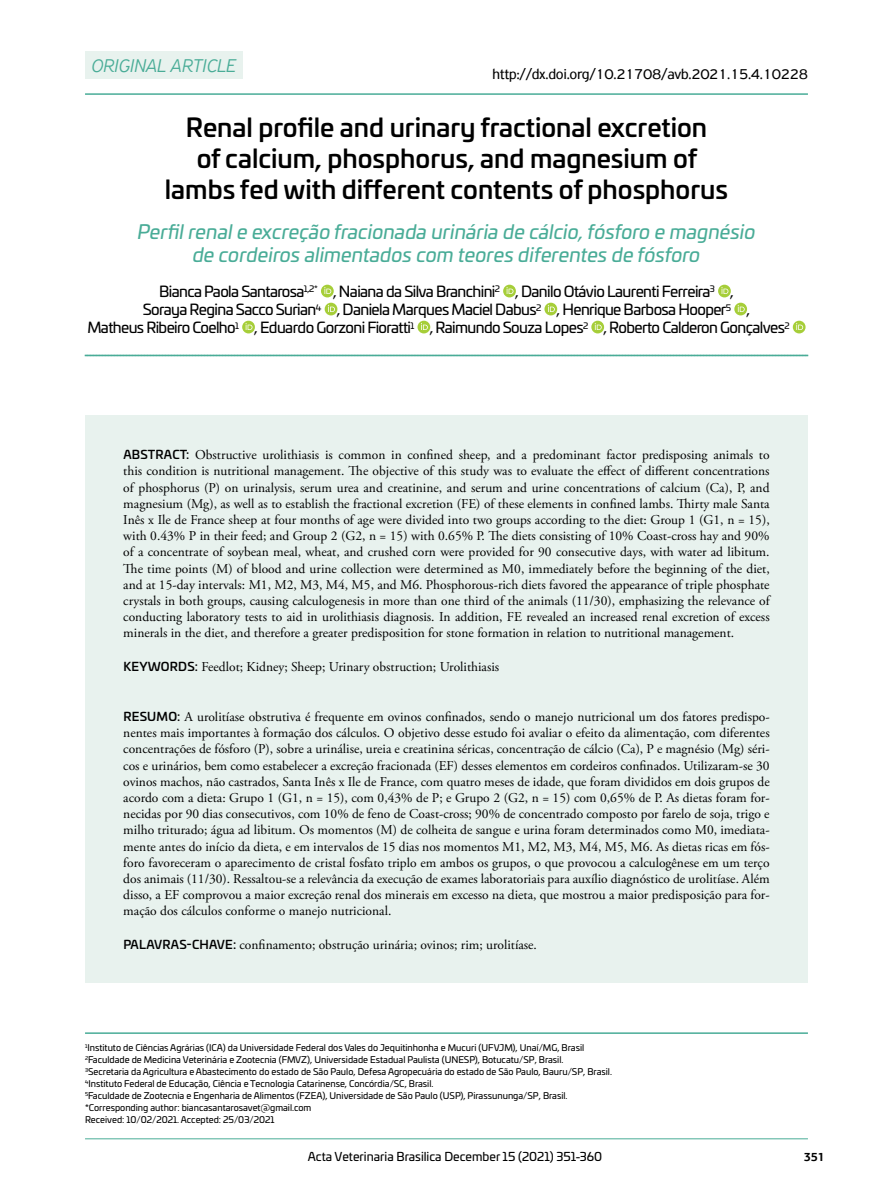
<style>
.page{position:relative;width:893px;height:1191px;background:#fff}
.page>*{position:absolute;margin:0;border:0;box-sizing:border-box;transform-origin:0 0}
.t1{font:500 25.5px/30.6px "Univia Pro";color:#000;text-align:center}
.t2{font:italic 19.5px/23.4px "Univia Pro";color:#49ac97;text-align:center}
.t3{font:italic 300 19.5px "PF Highway Sans Pro";color:#49ac97}
.t4{font:15px "Univia Pro";letter-spacing:-.04em;color:#000}
.t5{font:15px "PF Highway Sans Pro";letter-spacing:-.02em;color:#000}
.t6{font:13.5px/16.2px "Adobe Garamond Pro";color:#000;text-align:justify}
.t7{font:12px "Univia Pro";color:#000}
.t8{font:700 12px "PF Agora Sans Pro";color:#000}
.t9{font:9px/12px "Univia Pro";color:#000}
.s1{font-family:"Univia Pro";font-weight:500;font-size:12px}
</style>
<div class="page">
<hr style="left:85px;top:1138px;width:723px;height:1px;background:#49ac97">
<hr style="left:85px;top:93px;width:723px;height:2px;background:#49ac97">
<svg style="left:85px;top:354px;width:723px;height:2px"></svg>
<svg style="left:321px;top:285px;width:13px;height:12px"></svg>
<svg style="left:324px;top:287px;width:7px;height:7px"></svg>
<svg style="left:503px;top:285px;width:13px;height:12px"></svg>
<svg style="left:507px;top:287px;width:6px;height:7px"></svg>
<svg style="left:718px;top:285px;width:13px;height:12px"></svg>
<svg style="left:721px;top:287px;width:7px;height:7px"></svg>
<div style="left:325px;top:303px;width:12px;height:12px;background:#a6ce39;border-radius:50%"></div>
<svg style="left:328px;top:305px;width:7px;height:7px"></svg>
<div style="left:544px;top:303px;width:13px;height:12px;background:#a6ce39;border-radius:50%"></div>
<svg style="left:548px;top:305px;width:7px;height:7px"></svg>
<svg style="left:734px;top:303px;width:13px;height:12px"></svg>
<svg style="left:738px;top:305px;width:7px;height:7px"></svg>
<svg style="left:242px;top:321px;width:13px;height:12px"></svg>
<svg style="left:246px;top:323px;width:6px;height:7px"></svg>
<div style="left:417px;top:321px;width:13px;height:12px;background:#a6ce39;border-radius:50%"></div>
<svg style="left:421px;top:323px;width:7px;height:7px"></svg>
<svg style="left:591px;top:321px;width:13px;height:12px"></svg>
<svg style="left:595px;top:323px;width:7px;height:7px"></svg>
<div style="left:793px;top:321px;width:12px;height:12px;background:#a6ce39;border-radius:50%"></div>
<svg style="left:796px;top:323px;width:7px;height:7px"></svg>
<hr style="left:85px;top:1032px;width:723px;height:2px;background:#49ac97">
<div style="left:85px;top:51px;width:157px;height:28px;background:#e8f2ee"></div>
<div style="left:85px;top:415px;width:723px;height:567px;background:#e8f2ee"></div>
<h2 class="t3" style="left:91px;top:54px;width:146px">ORIGINAL ARTICLE</h2>
<p class="t5" style="left:492px;top:65px;width:317px">http://dx.doi.org/10.21708/avb.2021.15.4.10228</p>
<h1 class="t1" style="left:165px;top:111px;width:565px">Renal profile and urinary fractional excretion<br>of calcium, phosphorus, and magnesium of lambs fed with different contents of phosphorus</h1>
<h2 class="t2" style="left:137px;top:219px;width:620px">Perfil renal e excreção fracionada urinária de cálcio, fósforo e magnésio de cordeiros alimentados com teores diferentes de fósforo</h2>
<p class="t4" style="left:159px;top:280px;width:576px">Bianca Paola Santarosa<sup>1,2*</sup> , Naiana da Silva Branchini<sup>2</sup> , Danilo Otávio Laurenti Ferreira<sup>3</sup> ,</p>
<p class="t4" style="left:143px;top:298px;width:609px">Soraya Regina Sacco Surian<sup>4</sup> , Daniela Marques Maciel Dabus<sup>2</sup> , Henrique Barbosa Hooper<sup>5</sup> ,</p>
<p class="t4" style="left:87px;top:316px;width:704px">Matheus Ribeiro Coelho<sup>1</sup> , Eduardo Gorzoni Fioratti<sup>1</sup> , Raimundo Souza Lopes<sup>2</sup> , Roberto Calderon Gonçalves<sup>2</sup></p>
<p class="t6" style="left:123px;top:447px;width:648px"><span class="s1">ABSTRACT:</span> Obstructive urolithiasis is common in confined sheep, and a predominant factor predisposing animals to this condition is nutritional management. The objective of this study was to evaluate the effect of different concentrations of phosphorus (P) on urinalysis, serum urea and creatinine, and serum and urine concentrations of calcium (Ca), P, and magnesium (Mg), as well as to establish the fractional excretion (FE) of these elements in confined lambs. Thirty male Santa Inês x Ile de France sheep at four months of age were divided into two groups according to the diet: Group 1 (G1, n = 15), with 0.43% P in their feed; and Group 2 (G2, n = 15) with 0.65% P. The diets consisting of 10% Coast-cross hay and 90% of a concentrate of soybean meal, wheat, and crushed corn were provided for 90 consecutive days, with water ad libitum.<br>The time points (M) of blood and urine collection were determined as M0, immediately before the beginning of the diet, and at 15-day intervals: M1, M2, M3, M4, M5, and M6. Phosphorous-rich diets favored the appearance of triple phosphate crystals in both groups, causing calculogenesis in more than one third of the animals (11/30), emphasizing the relevance of conducting laboratory tests to aid in urolithiasis diagnosis. In addition, FE revealed an increased renal excretion of excess minerals in the diet, and therefore a greater predisposition for stone formation in relation to nutritional management.</p>
<p class="t6" style="left:123px;top:659px;width:377px"><span class="s1">KEYWORDS:</span> Feedlot; Kidney; Sheep; Urinary obstruction; Urolithiasis</p>
<p class="t6" style="left:123px;top:709px;width:648px"><span class="s1">RESUMO:</span> A urolitíase obstrutiva é frequente em ovinos confinados, sendo o manejo nutricional um dos fatores predispo&shy;nentes mais importantes à formação dos cálculos. O objetivo desse estudo foi avaliar o efeito da alimentação, com diferentes concentrações de fósforo (P), sobre a urinálise, ureia e creatinina séricas, concentração de cálcio (Ca), P e magnésio (Mg) séri&shy;cos e urinários, bem como estabelecer a excreção fracionada (EF) desses elementos em cordeiros confinados. Utilizaram-se 30 ovinos machos, não castrados, Santa Inês x Ile de France, com quatro meses de idade, que foram divididos em dois grupos de acordo com a dieta: Grupo 1 (G1, n = 15), com 0,43% de P; e Grupo 2 (G2, n = 15) com 0,65% de P. As dietas foram for&shy;necidas por 90 dias consecutivos, com 10% de feno de Coast-cross; 90% de concentrado composto por farelo de soja, trigo e milho triturado; água ad libitum. Os momentos (M) de colheita de sangue e urina foram determinados como M0, imediata&shy;mente antes do início da dieta, e em intervalos de 15 dias nos momentos M1, M2, M3, M4, M5, M6. As dietas ricas em fós&shy;foro favoreceram o aparecimento de cristal fosfato triplo em ambos os grupos, o que provocou a calculogênese em um terço dos animais (11/30). Ressaltou-se a relevância da execução de exames laboratoriais para auxílio diagnóstico de urolitíase. Além disso, a EF comprovou a maior excreção renal dos minerais em excesso na dieta, que mostrou a maior predisposição para for&shy;mação dos cálculos conforme o manejo nutricional.</p>
<p class="t6" style="left:123px;top:936px;width:415px"><span class="s1">PALAVRAS-CHAVE:</span> confinamento; obstrução urinária; ovinos; rim; urolitíase.</p>
<p class="t9" style="left:85px;top:1041px;width:528px"><sup>1</sup>Instituto de Ciências Agrárias (ICA) da Universidade Federal dos Vales do Jequitinhonha e Mucuri (UFVJM), Unaí/MG, Brasil <sup>2</sup>Faculdade de Medicina Veterinária e Zootecnia (FMVZ), Universidade Estadual Paulista (UNESP), Botucatu/SP, Brasil.<br><sup>3</sup>Secretaria da Agricultura e Abastecimento do estado de São Paulo, Defesa Agropecuária do estado de São Paulo, Bauru/SP, Brasil.<br><sup>4</sup>Instituto Federal de Educação, Ciência e Tecnologia Catarinense, Concórdia/SC, Brasil.<br><sup>5</sup>Faculdade de Zootecnia e Engenharia de Alimentos (FZEA), Universidade de São Paulo (USP), Pirassununga/SP, Brasil. *Corresponding author: biancasantarosavet@gmail.com<br>Received: 10/02/2021. Accepted: 25/03/2021</p>
<p class="t7" style="left:308px;top:1147px;width:296px">Acta Veterinaria Brasilica December 15 (2021) 351-360</p>
<p class="t8" style="left:804px;top:1148px;width:23px">351</p>
</div>
